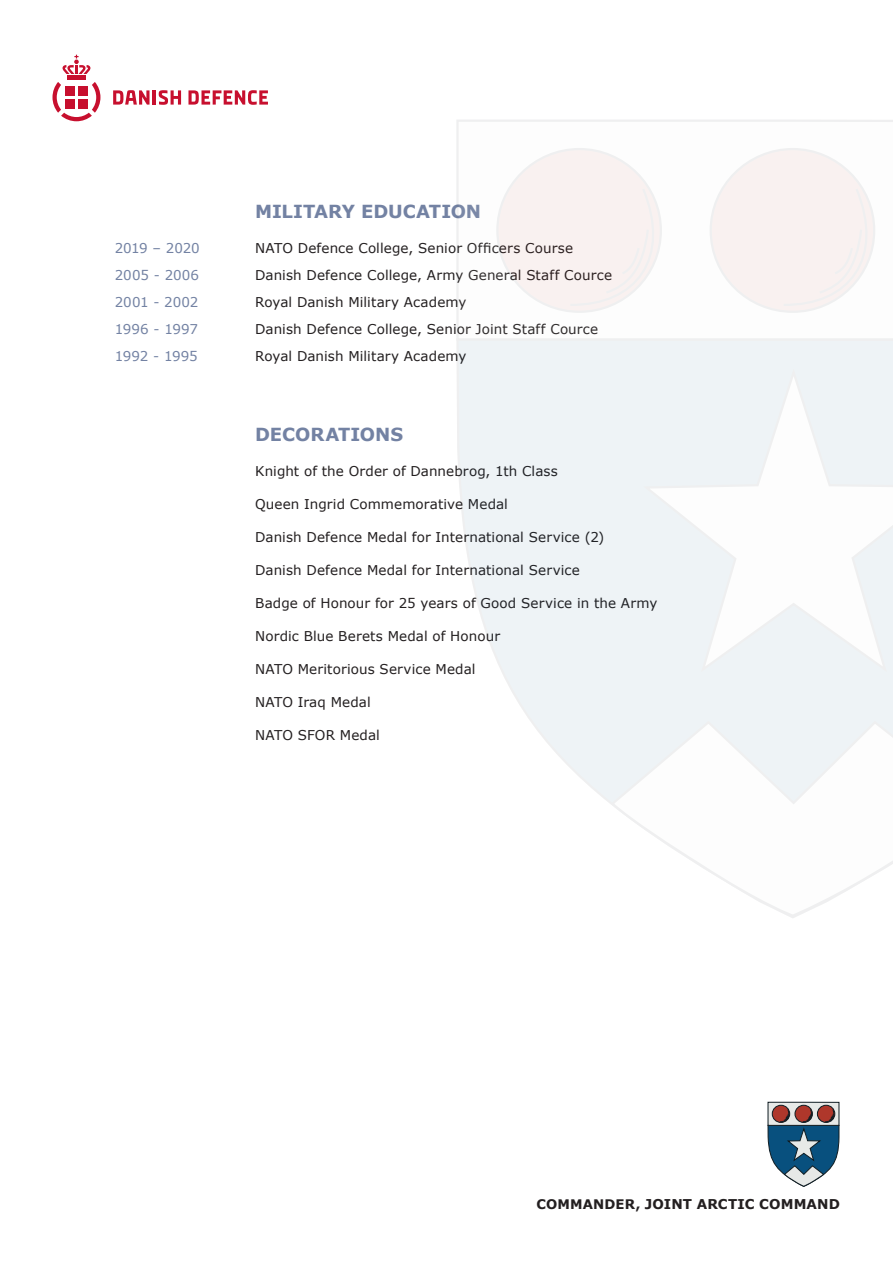
<style>
.page{position:relative;width:893px;height:1263px;background:#fff}
.page>*{position:absolute;margin:0;border:0;box-sizing:border-box;transform-origin:0 0}
.t1{font:700 18px "Verdana";letter-spacing:-.005em;color:#7382a3}
.t2{font:13.5px "Verdana";letter-spacing:.01em;color:#231f20}
.t3{font:13.5px "Verdana";letter-spacing:-.015em;color:#7382a3}
.t4{font:700 13.5px "Verdana";letter-spacing:.01em;color:#231f20}
.t5{font:13.5px "Verdana";letter-spacing:.005em;color:#7382a3}
.s1{font-size:13.2px}
</style>
<div class="page">
<svg style="left:52px;top:82px;width:48px;height:39px"></svg>
<div style="left:79px;top:99px;width:9px;height:10px;background:#c70f2e"></div>
<div style="left:65px;top:99px;width:9px;height:10px;background:#c70f2e"></div>
<div style="left:79px;top:86px;width:9px;height:9px;background:#c70f2e"></div>
<div style="left:65px;top:86px;width:9px;height:9px;background:#c70f2e"></div>
<hr style="left:67px;top:76px;width:19px;height:4px;background:#c70f2e">
<svg style="left:63px;top:55px;width:27px;height:19px"></svg>
<svg style="left:113px;top:90px;width:37px;height:15px"></svg>
<hr style="left:153px;top:90px;width:3px;height:15px;background:#c70f2e">
<svg style="left:159px;top:90px;width:22px;height:15px"></svg>
<svg style="left:188px;top:90px;width:80px;height:15px"></svg>
<svg style="left:457px;top:342px;width:436px;height:460px"></svg>
<svg style="left:456px;top:120px;width:437px;height:222px"></svg>
<div style="left:497px;top:149px;width:164px;height:163px;background:#f9f1f0;border-radius:50%"></div>
<svg style="left:609px;top:186px;width:63px;height:121px"></svg>
<div style="left:711px;top:149px;width:163px;height:163px;background:#f9f1f0;border-radius:50%"></div>
<svg style="left:822px;top:186px;width:63px;height:121px"></svg>
<svg style="left:609px;top:719px;width:284px;height:199px"></svg>
<svg style="left:640px;top:365px;width:253px;height:310px"></svg>
<svg style="left:768px;top:1102px;width:71px;height:85px;background:#718597"></svg>
<p class="t3" style="left:115px;top:239px;width:86px">2019 – 2020</p>
<p class="t5" style="left:115px;top:266px;width:86px">2005 - 2006</p>
<p class="t3" style="left:115px;top:293px;width:85px">2001 - 2002</p>
<p class="t3" style="left:115px;top:320px;width:85px">1996 - 1997</p>
<p class="t3" style="left:115px;top:347px;width:84px">1992 - 1995</p>
<p class="t1" style="left:255px;top:200px;width:228px">MILITARY EDUCATION</p>
<p class="t2" style="left:255px;top:239px;width:320px">NATO Defence College, Senior Officers Course</p>
<p class="t2" style="left:255px;top:266px;width:358px">Danish Defence College, Army General Staff Cource</p>
<p class="t2" style="left:255px;top:293px;width:213px">Royal Danish Military Academy</p>
<p class="t2" style="left:255px;top:320px;width:345px">Danish Defence College, Senior Joint Staff Cource</p>
<p class="t2" style="left:255px;top:347px;width:213px">Royal Danish Military Academy</p>
<p class="t1" style="left:255px;top:422px;width:150px">DECORATIONS</p>
<p class="t2" style="left:255px;top:461px;width:304px">Knight of the Order of Dannebrog, 1th Class</p>
<p class="t2" style="left:255px;top:494px;width:254px">Queen Ingrid Commemorative Medal</p>
<p class="t2" style="left:255px;top:527px;width:351px">Danish Defence Medal for International Service (2)</p>
<p class="t2" style="left:255px;top:560px;width:326px">Danish Defence Medal for International Service</p>
<p class="t2" style="left:255px;top:593px;width:404px">Badge of Honour for 25 years of Good Service in the Army</p>
<p class="t2" style="left:255px;top:626px;width:246px">Nordic Blue Berets Medal of Honour</p>
<p class="t2" style="left:255px;top:659px;width:222px">NATO Meritorious Service Medal</p>
<p class="t2" style="left:255px;top:692px;width:117px">NATO Iraq Medal</p>
<p class="t2" style="left:255px;top:725px;width:126px">NATO SFOR Medal</p>
<p class="t4" style="left:536px;top:1195px;width:305px"><span class="s1">COMMANDER,</span> JOINT ARCTIC COMMAND</p>
</div>
